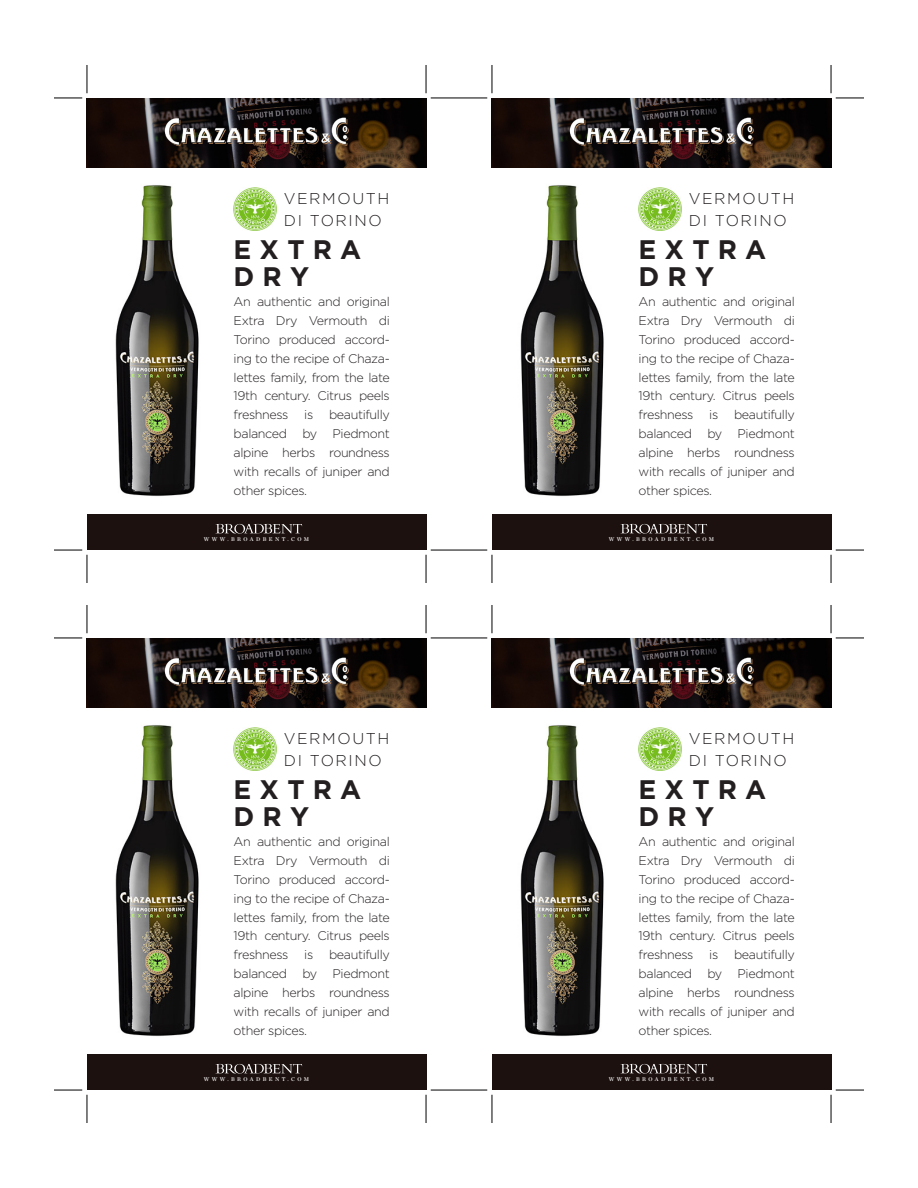
<style>
.page{position:relative;width:918px;height:1188px;background:#fff}
.page>*{position:absolute;margin:0;border:0;box-sizing:border-box;transform-origin:0 0}
.t1{font:700 26.7px/27.3px "Gotham";letter-spacing:.305em;color:#231f20}
.t2{font:300 15.75px/22px "Gotham";letter-spacing:.1em;color:#231f20}
.t3{font:300 12.6px/18.9px "Gotham";letter-spacing:-.03em;color:#231f20;text-align:justify}
.t4{font:5.55px "Chronicle Deck Semi";letter-spacing:.44em;color:#fff}
</style>
<div class="page">
<img style="left:115px;top:185px;width:84px;height:311px">
<div style="left:87px;top:515px;width:339px;height:35px;background:#1c110f"></div>
<img style="left:234px;top:188px;width:43px;height:43px">
<img style="left:87px;top:98px;width:339px;height:69px">
<svg style="left:215px;top:524px;width:87px;height:10px"></svg>
<svg style="left:54px;top:65px;width:34px;height:34px"></svg>
<svg style="left:54px;top:550px;width:34px;height:33px"></svg>
<img style="left:115px;top:725px;width:84px;height:311px">
<div style="left:87px;top:1055px;width:339px;height:35px;background:#1c110f"></div>
<img style="left:234px;top:728px;width:43px;height:43px">
<img style="left:87px;top:638px;width:339px;height:69px">
<svg style="left:215px;top:1064px;width:87px;height:10px"></svg>
<svg style="left:54px;top:605px;width:34px;height:34px"></svg>
<svg style="left:54px;top:1090px;width:34px;height:33px"></svg>
<img style="left:520px;top:185px;width:84px;height:311px">
<div style="left:492px;top:515px;width:339px;height:35px;background:#1c110f"></div>
<img style="left:639px;top:188px;width:43px;height:43px">
<img style="left:492px;top:98px;width:339px;height:69px">
<svg style="left:620px;top:524px;width:87px;height:10px"></svg>
<svg style="left:426px;top:65px;width:67px;height:34px"></svg>
<svg style="left:426px;top:550px;width:67px;height:33px"></svg>
<svg style="left:831px;top:65px;width:33px;height:34px"></svg>
<svg style="left:831px;top:550px;width:33px;height:33px"></svg>
<img style="left:520px;top:725px;width:84px;height:311px">
<div style="left:492px;top:1055px;width:339px;height:35px;background:#1c110f"></div>
<img style="left:639px;top:728px;width:43px;height:43px">
<img style="left:492px;top:638px;width:339px;height:69px">
<svg style="left:620px;top:1064px;width:87px;height:10px"></svg>
<svg style="left:426px;top:605px;width:67px;height:34px"></svg>
<svg style="left:426px;top:1090px;width:67px;height:33px"></svg>
<svg style="left:831px;top:605px;width:33px;height:34px"></svg>
<svg style="left:831px;top:1090px;width:33px;height:33px"></svg>
<p class="t2" style="left:284px;top:187px;width:107px">VERMOUTH<br>DI TORINO</p>
<p class="t2" style="left:689px;top:187px;width:107px">VERMOUTH<br>DI TORINO</p>
<p class="t1" style="left:234px;top:235px;width:129px">EXTRA<br>DRY</p>
<p class="t1" style="left:639px;top:235px;width:129px">EXTRA<br>DRY</p>
<p class="t3" style="left:234px;top:292px;width:158px">An authentic and original Extra Dry Vermouth di Torino produced accord&shy;ing to the recipe of Chaza&shy;lettes family, from the late 19th century. Citrus peels freshness</p>
<p class="t3" style="left:234px;top:405px;width:158px;text-indent:95px">beautifully balanced by Piedmont alpine herbs roundness with recalls of juniper and other spices.</p>
<p class="t3" style="left:304px;top:405px;width:10px">is</p>
<p class="t3" style="left:639px;top:292px;width:158px">An authentic and original Extra Dry Vermouth di Torino produced accord&shy;ing to the recipe of Chaza&shy;lettes family, from the late 19th century. Citrus peels freshness</p>
<p class="t3" style="left:639px;top:405px;width:158px;text-indent:95px">beautifully balanced by Piedmont alpine herbs roundness with recalls of juniper and other spices.</p>
<p class="t3" style="left:709px;top:405px;width:10px">is</p>
<p class="t4" style="left:204px;top:535px;width:107px">WWW.BROADBENT.COM</p>
<p class="t4" style="left:609px;top:535px;width:107px">WWW.BROADBENT.COM</p>
<p class="t2" style="left:284px;top:727px;width:107px">VERMOUTH<br>DI TORINO</p>
<p class="t2" style="left:689px;top:727px;width:107px">VERMOUTH<br>DI TORINO</p>
<p class="t1" style="left:234px;top:775px;width:129px">EXTRA<br>DRY</p>
<p class="t1" style="left:639px;top:775px;width:129px">EXTRA<br>DRY</p>
<p class="t3" style="left:234px;top:832px;width:158px">An authentic and original Extra Dry Vermouth di Torino produced accord&shy;ing to the recipe of Chaza&shy;lettes family, from the late 19th century. Citrus peels freshness</p>
<p class="t3" style="left:234px;top:945px;width:158px;text-indent:95px">beautifully balanced by Piedmont alpine herbs roundness with recalls of juniper and other spices.</p>
<p class="t3" style="left:304px;top:945px;width:10px">is</p>
<p class="t3" style="left:639px;top:832px;width:158px">An authentic and original Extra Dry Vermouth di Torino produced accord&shy;ing to the recipe of Chaza&shy;lettes family, from the late 19th century. Citrus peels freshness</p>
<p class="t3" style="left:639px;top:945px;width:158px;text-indent:95px">beautifully balanced by Piedmont alpine herbs roundness with recalls of juniper and other spices.</p>
<p class="t3" style="left:709px;top:945px;width:10px">is</p>
<p class="t4" style="left:204px;top:1075px;width:107px">WWW.BROADBENT.COM</p>
<p class="t4" style="left:609px;top:1075px;width:107px">WWW.BROADBENT.COM</p>
</div>
